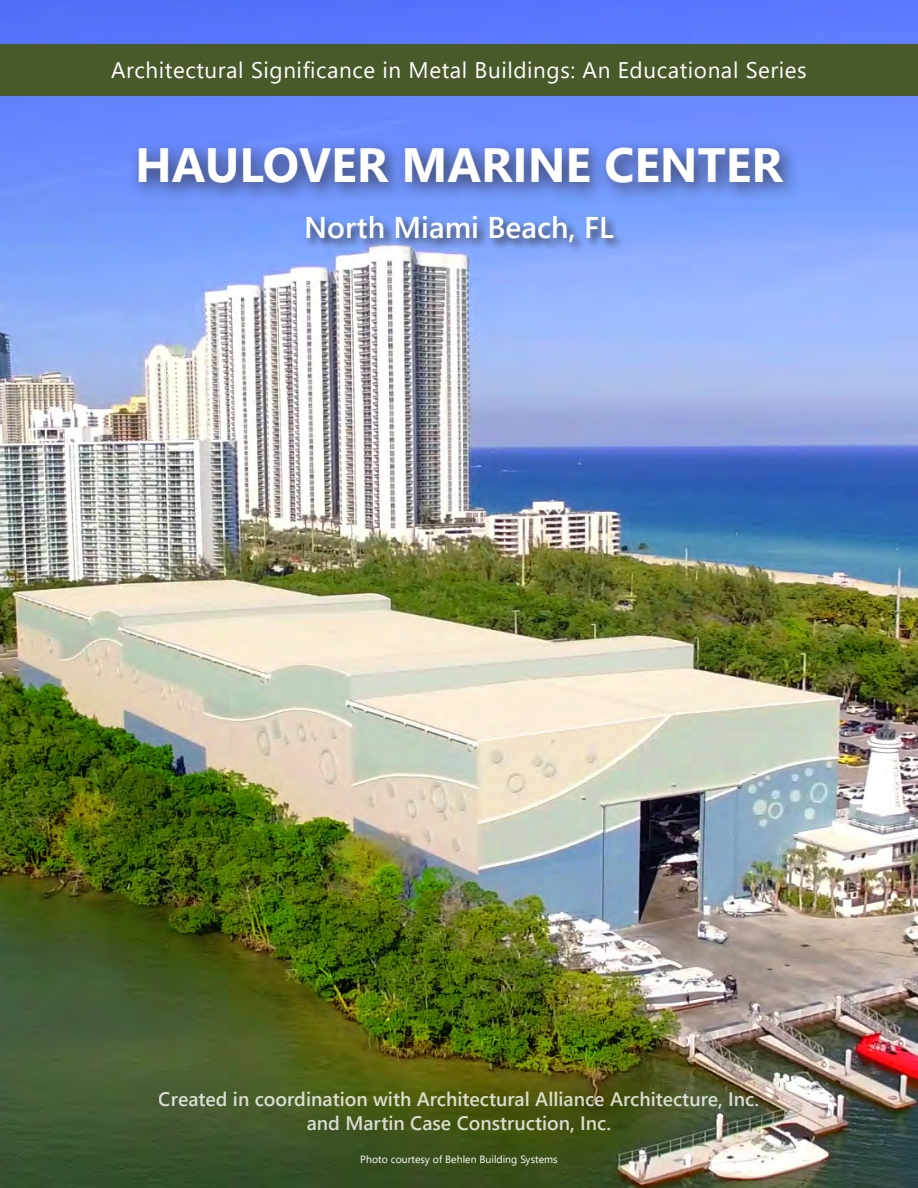
<style>
.page{position:relative;width:918px;height:1188px;background:#fff}
.page>*{position:absolute;margin:0;border:0;box-sizing:border-box;transform-origin:0 0}
.t1{font:700 48px "Segoe UI";color:#fff}
.t2{font:600 30px "Segoe UI";color:#fff}
.t3{font:22.5px "Segoe UI";letter-spacing:.025em;color:#fff}
.t4{font:600 19.5px/23.4px "Segoe UI";color:#fff;text-align:center}
.t5{font:10.5px "Segoe UI";color:#fff}
</style>
<div class="page">
<img style="left:0;top:0;width:918px;height:1188px">
<div style="left:0;top:44px;width:918px;height:52px;background:#485a29"></div>
<div style="left:129px;top:139px;width:673px;height:63px;background:#231f20;opacity:.75"></div>
<div style="left:304px;top:213px;width:321px;height:40px;background:#231f20;opacity:.75"></div>
<p class="t3" style="left:111px;top:49px;width:697px">Architectural Significance in Metal Buildings: An Educational Series</p>
<p class="t1" style="left:135px;top:120px;width:649px">HAULOVER MARINE CENTER</p>
<p class="t2" style="left:304px;top:199px;width:311px">North Miami Beach, FL</p>
<p class="t4" style="left:159px;top:1086px;width:602px">Created in coordination with Architectural Alliance Architecture, Inc. and Martin Case Construction, Inc.</p>
<p class="t5" style="left:360px;top:1149px;width:199px">Photo courtesy of Behlen Building Systems</p>
</div>
